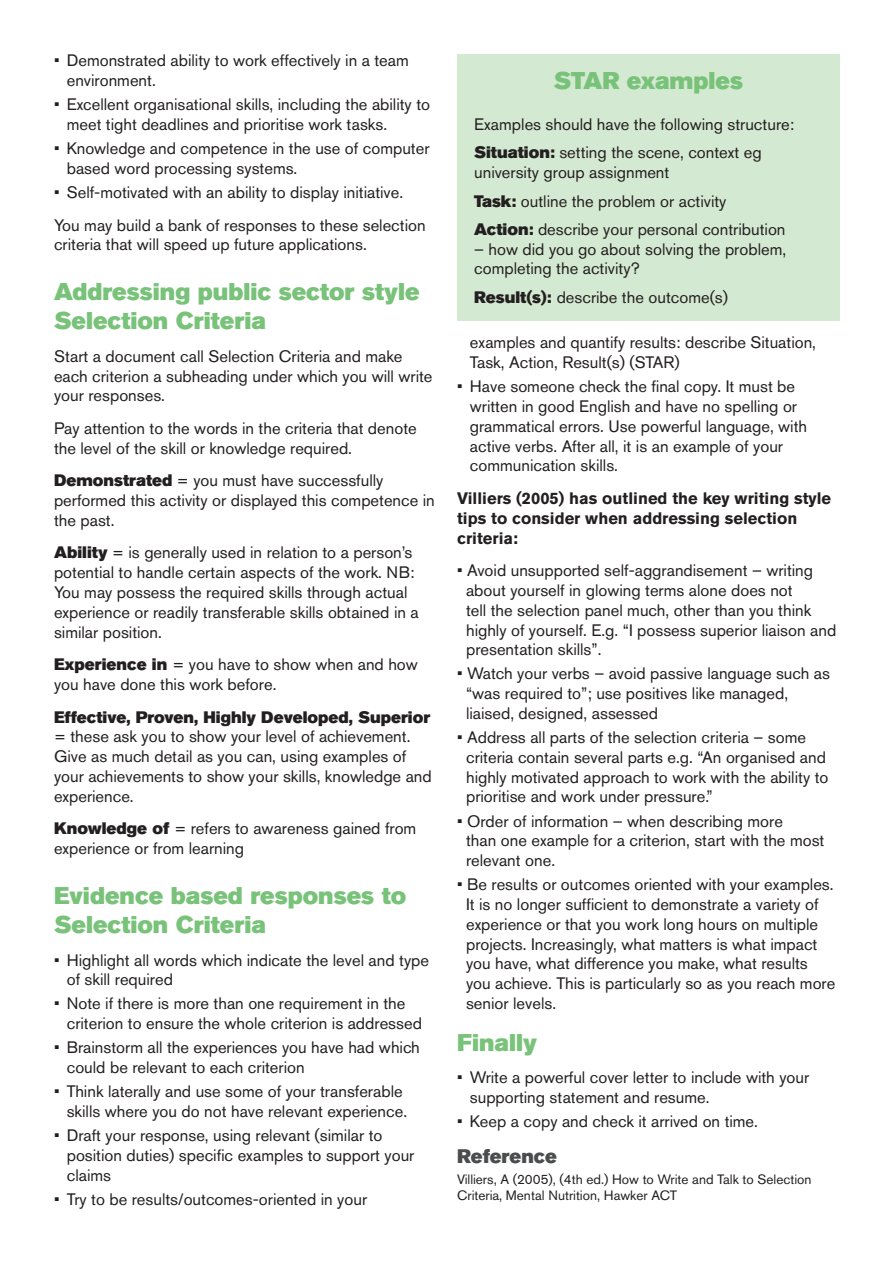
<style>
.page{position:relative;width:893px;height:1263px;background:#fff}
.page>*{position:absolute;margin:0;border:0;box-sizing:border-box;transform-origin:0 0}
.t1{font:24px/28.8px "Akzidenz Grotesk Pro Super";color:#78c279}
.t2{font:19.5px "Akzidenz Grotesk Pro Super";color:#4b4c4d}
.t3{font:16.5px/19.8px "Akzidenz Grotesk Pro";color:#231f20}
.t4{font:700 16.5px/19.8px "Akzidenz Grotesk Pro";color:#231f20}
.t5{font:13.5px/16.2px "Akzidenz Grotesk Pro";color:#231f20}
.s1{font-family:"Akzidenz Grotesk Pro Super"}
</style>
<div class="page">
<div style="left:457px;top:54px;width:383px;height:267px;background:#d4e9d1"></div>
<p class="t3" style="left:67px;top:51px;width:344px;text-indent:-13px">• Demonstrated ability to work effectively in a team environment.</p>
<p class="t3" style="left:67px;top:95px;width:365px;text-indent:-13px">• Excellent organisational skills, including the ability to meet tight deadlines and prioritise work tasks.</p>
<p class="t3" style="left:67px;top:138px;width:364px;text-indent:-13px">• Knowledge and competence in the use of computer based word processing systems.</p>
<p class="t3" style="left:54px;top:182px;width:351px">• Self-motivated with an ability to display initiative.</p>
<p class="t3" style="left:54px;top:215px;width:373px">You may build a bank of responses to these selection criteria that will speed up future applications.</p>
<p class="t1" style="left:54px;top:277px;width:367px">Addressing public sector style<br>Selection Criteria</p>
<p class="t3" style="left:54px;top:346px;width:380px">Start a document call Selection Criteria and make each criterion a subheading under which you will write your responses.</p>
<p class="t3" style="left:54px;top:418px;width:364px">Pay attention to the words in the criteria that denote the level of the skill or knowledge required.</p>
<p class="t3" style="left:54px;top:470px;width:382px"><span class="s1">Demonstrated</span> = you must have successfully performed this activity or displayed this competence in the past.</p>
<p class="t3" style="left:54px;top:543px;width:366px"><span class="s1">Ability</span> = is generally used in relation to a person’s potential to handle certain aspects of the work. NB:<br>You may possess the required skills through actual experience or readily transferable skills obtained in a similar position.</p>
<p class="t3" style="left:54px;top:654px;width:365px"><span class="s1">Experience in</span> = you have to show when and how you have done this work before.</p>
<p class="t3" style="left:54px;top:707px;width:379px"><span class="s1">Effective, Proven, Highly Developed, Superior </span>= these ask you to show your level of achievement.<br>Give as much detail as you can, using examples of your achievements to show your skills, knowledge and experience.</p>
<p class="t3" style="left:54px;top:819px;width:364px"><span class="s1">Knowledge of</span> = refers to awareness gained from experience or from learning</p>
<p class="t1" style="left:54px;top:881px;width:354px">Evidence based responses to<br>Selection Criteria</p>
<p class="t3" style="left:67px;top:950px;width:364px;text-indent:-13px">• Highlight all words which indicate the level and type of skill required</p>
<p class="t3" style="left:67px;top:994px;width:357px;text-indent:-13px">• Note if there is more than one requirement in the criterion to ensure the whole criterion is addressed</p>
<p class="t3" style="left:67px;top:1037px;width:355px;text-indent:-13px">• Brainstorm all the experiences you have had which could be relevant to each criterion</p>
<p class="t3" style="left:54px;top:1081px;width:355px;text-align:right">• Think laterally and use some of your transferable skills where you do not have relevant experience.</p>
<p class="t3" style="left:67px;top:1125px;width:349px;text-indent:-13px">• Draft your response, using relevant (similar to position duties) specific examples to support your claims</p>
<p class="t3" style="left:54px;top:1189px;width:315px">• Try to be results/outcomes-oriented in your</p>
<p class="t1" style="left:554px;top:66px;width:191px">STAR examples</p>
<p class="t3" style="left:474px;top:114px;width:322px">Examples should have the following structure:</p>
<p class="t3" style="left:474px;top:143px;width:289px"><span class="s1">Situation:</span> setting the scene, context eg university group assignment</p>
<p class="t3" style="left:474px;top:191px;width:254px"><span class="s1">Task:</span> outline the problem or activity</p>
<p class="t3" style="left:474px;top:219px;width:313px"><span class="s1">Action:</span> describe your personal contribution</p>
<p class="t3" style="left:474px;top:239px;width:314px">– how did you go about solving the problem, completing the activity?</p>
<p class="t3" style="left:474px;top:287px;width:255px"><span class="s1">Result(s):</span> describe the outcome(s)</p>
<p class="t3" style="left:470px;top:333px;width:348px">examples and quantify results: describe Situation,<br>Task, Action, Result(s) (STAR)</p>
<p class="t3" style="left:470px;top:376px;width:339px;text-indent:-13px">• Have someone check the final copy. It must be written in good English and have no spelling or grammatical errors. Use powerful language, with active verbs. After all, it is an example of your communication skills.</p>
<p class="t4" style="left:457px;top:488px;width:376px">Villiers (2005) has outlined the key writing style tips to consider when addressing selection criteria:</p>
<p class="t3" style="left:457px;top:560px;width:357px">• Avoid unsupported self-aggrandisement – writing</p>
<p class="t3" style="left:466px;top:580px;width:328px">about yourself in glowing terms alone does not</p>
<p class="t3" style="left:466px;top:600px;width:347px">tell the selection panel much, other than you think</p>
<p class="t3" style="left:466px;top:620px;width:372px">highly of yourself. E.g. “I possess superior liaison and</p>
<p class="t3" style="left:466px;top:640px;width:137px">presentation skills”.</p>
<p class="t3" style="left:457px;top:664px;width:374px">• Watch your verbs – avoid passive language such as</p>
<p class="t3" style="left:466px;top:683px;width:324px">“was required to”; use positives like managed,</p>
<p class="t3" style="left:466px;top:703px;width:194px">liaised, designed, assessed</p>
<p class="t3" style="left:457px;top:727px;width:350px">• Address all parts of the selection criteria – some</p>
<p class="t3" style="left:466px;top:747px;width:361px">criteria contain several parts e.g. “An organised and</p>
<p class="t3" style="left:466px;top:767px;width:364px">highly motivated approach to work with the ability to</p>
<p class="t3" style="left:466px;top:787px;width:248px">prioritise and work under pressure.”</p>
<p class="t3" style="left:457px;top:811px;width:327px">• Order of information – when describing more</p>
<p class="t3" style="left:466px;top:830px;width:360px">than one example for a criterion, start with the most</p>
<p class="t3" style="left:466px;top:850px;width:91px">relevant one.</p>
<p class="t3" style="left:457px;top:874px;width:378px">• Be results or outcomes oriented with your examples.</p>
<p class="t3" style="left:466px;top:894px;width:354px">It is no longer sufficient to demonstrate a variety of</p>
<p class="t3" style="left:466px;top:914px;width:354px">experience or that you work long hours on multiple</p>
<p class="t3" style="left:466px;top:934px;width:353px">projects. Increasingly, what matters is what impact</p>
<p class="t3" style="left:466px;top:954px;width:343px">you have, what difference you make, what results</p>
<p class="t3" style="left:466px;top:973px;width:371px">you achieve. This is particularly so as you reach more</p>
<p class="t3" style="left:466px;top:993px;width:92px">senior levels.</p>
<p class="t1" style="left:457px;top:1028px;width:82px">Finally</p>
<p class="t3" style="left:470px;top:1067px;width:341px;text-indent:-13px">• Write a powerful cover letter to include with your supporting statement and resume.</p>
<p class="t3" style="left:457px;top:1111px;width:302px">• Keep a copy and check it arrived on time.</p>
<p class="t2" style="left:457px;top:1144px;width:101px">Reference</p>
<p class="t5" style="left:457px;top:1171px;width:356px">Villiers, A (2005), (4th ed.) How to Write and Talk to Selection<br>Criteria, Mental Nutrition, Hawker ACT</p>
</div>
